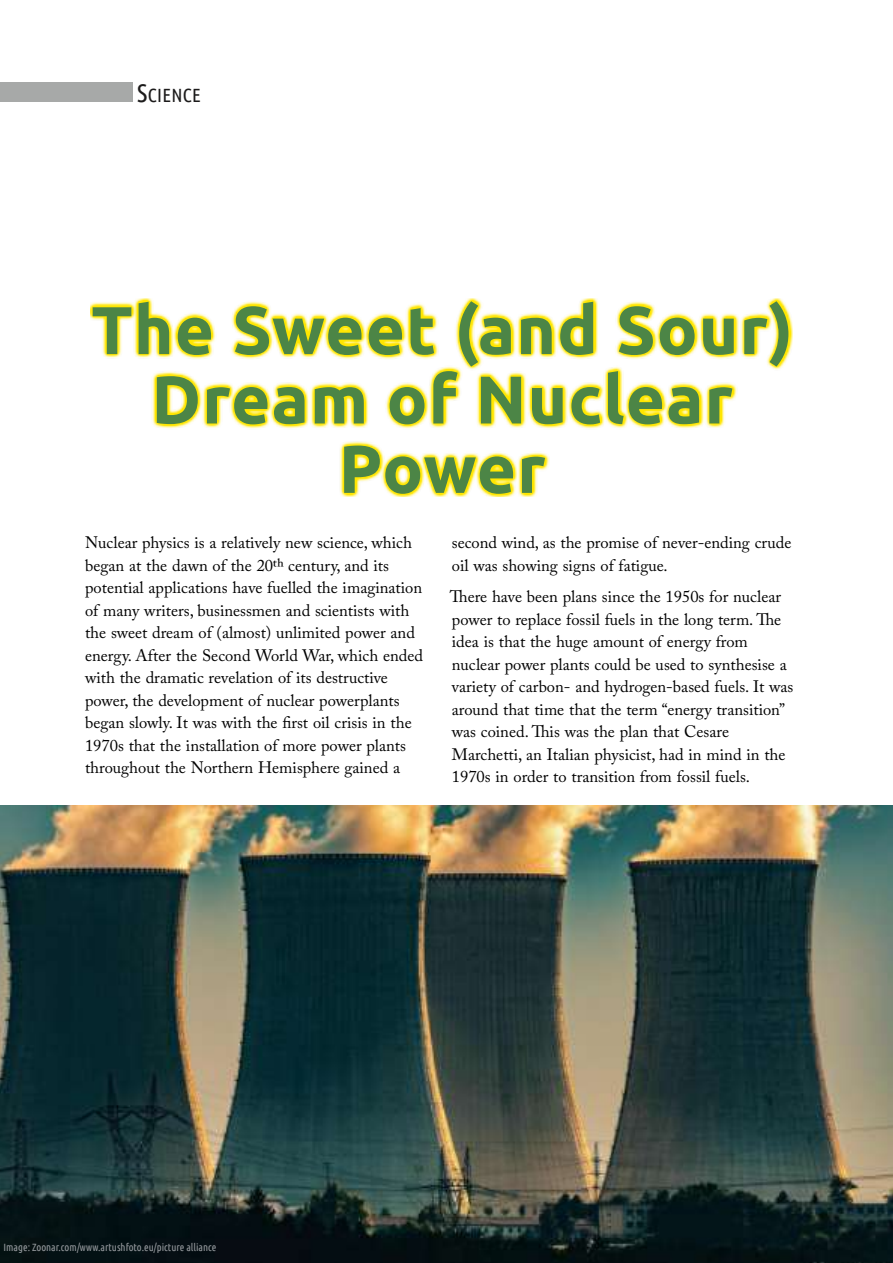
<style>
.page{position:relative;width:893px;height:1263px;background:#fff}
.page>*{position:absolute;margin:0;border:0;box-sizing:border-box;transform-origin:0 0}
.t1{font:700 67.5px/69.4px "Ubuntu";letter-spacing:.015em;color:#4c8546;text-align:center}
.t2{font:19.2px "Ubuntu Condensed";letter-spacing:.015em;color:#1c1b1b}
.t3{font:16.5px/22.5px "Adobe Caslon Pro";color:#000}
.t4{font:10.5px "Ubuntu Condensed";color:#969a9e}
.s1{font-size:25.5px}
</style>
<div class="page">
<div style="left:0;top:82px;width:133px;height:20px;background:#a7a9a8"></div>
<img style="left:90px;top:299px;width:702px;height:198px">
<img style="left:0;top:806px;width:893px;height:457px">
<p class="t2" style="left:137px;top:87px;width:65px"><span class="s1">S</span>CIENCE</p>
<h1 class="t1" style="left:91px;top:299px;width:703px">The Sweet (and Sour)<br>Dream of Nuclear<br>Power</h1>
<p class="t3" style="left:85px;top:533px;width:340px">Nuclear physics is a relatively new science, which began at the dawn of the 20th century, and its potential applications have fuelled the imagination of many writers, businessmen and scientists with the sweet dream of (almost) unlimited power and energy. After the Second World War, which ended with the dramatic revelation of its destructive power, the development of nuclear powerplants began slowly. It was with the first oil crisis in the 1970s that the installation of more power plants throughout the Northern Hemisphere gained a</p>
<p class="t3" style="left:452px;top:533px;width:341px">second wind, as the promise of never-ending crude oil was showing signs of fatigue.</p>
<p class="t3" style="left:450px;top:587px;width:345px">There have been plans since the 1950s for nuclear power to replace fossil fuels in the long term. The idea is that the huge amount of energy from nuclear power plants could be used to synthesise a variety of carbon- and hydrogen-based fuels. It was around that time that the term “energy transition” was coined. This was the plan that Cesare Marchetti, an Italian physicist, had in mind in the 1970s in order to transition from fossil fuels.</p>
<p class="t4" style="left:4px;top:1243px;width:214px">Image: Zoonar.com/www.artushfoto.eu/picture alliance</p>
</div>
